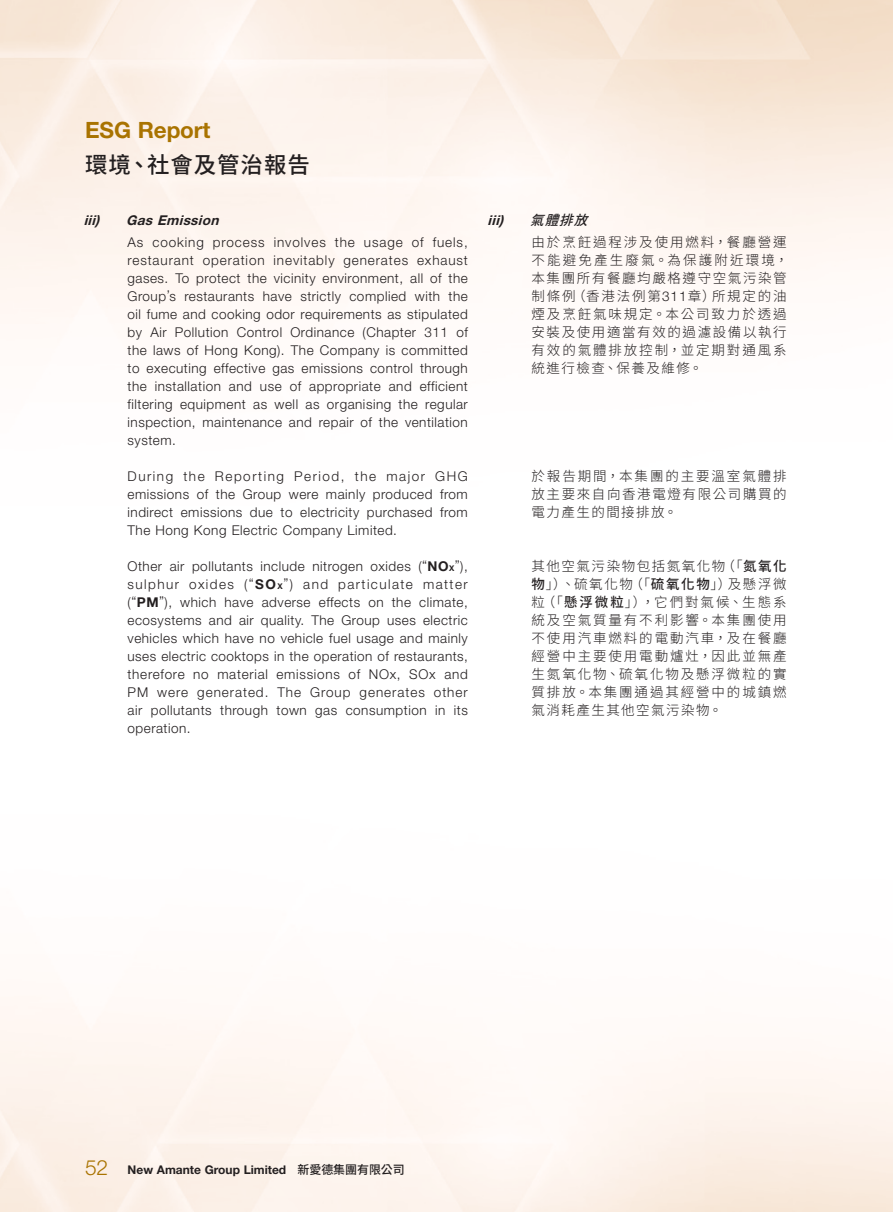
<style>
.page{position:relative;width:893px;height:1212px;background:#fff}
.page>*{position:absolute;margin:0;border:0;box-sizing:border-box;transform-origin:0 0}
.t1{font:500 22.5px "Source Han Sans TC";letter-spacing:.04em;color:#231f20}
.t2{font:700 22.5px "Helvetica Neue LT Std";letter-spacing:-.005em;color:#a97300}
.Body_Text{font:300 13.5px/18px "Helvetica Neue LT Std";letter-spacing:.04em;color:#231f20;text-align:justify}
.C_Body_Text{font:300 13.5px/18px "Source Han Sans TC";letter-spacing:.14em;color:#231f20;text-align:justify}
.Heading_3{font:italic 700 13.5px "Helvetica Neue LT Std";color:#231f20}
.C_Heading_3{font:italic 700 13.5px "Helvetica Neue LT Std";color:#231f20}
.C_Heading_3-2{font:italic 500 13.5px "Source Han Sans TC";color:#231f20}
.t3{font:700 12px "Helvetica Neue LT Std";color:#231f20}
.s1{font-weight:700}
.s2{font-weight:700;font-size:7.8px}
.s3{font-family:"Helvetica Neue LT Std"}
.s4{font-weight:500}
.s5{font-weight:300;font-size:21px;color:#a97300}
.s6{font-family:"Source Han Sans TC";font-weight:500}
</style>
<div class="page">
<h1 class="t2" style="left:85px;top:116px;width:127px">ESG Report</h1>
<h1 class="t1" style="left:85px;top:152px;width:226px">環境、社會及管治報告</h1>
<p class="Heading_3" style="left:84px;top:211px;width:17px">iii)</p>
<p class="Heading_3" style="left:126px;top:211px;width:98px">Gas Emission</p>
<p class="Body_Text" style="left:128px;top:233px;width:342px">As cooking process involves the usage of fuels, restaurant operation inevitably generates exhaust gases. To protect the vicinity environment, all of the Group’s restaurants have strictly complied with the oil fume and cooking odor requirements as stipulated by Air Pollution Control Ordinance (Chapter 311 of the laws of Hong Kong). The Company is committed to executing effective gas emissions control through the installation and use of appropriate and efficient filtering equipment as well as organising the regular inspection, maintenance and repair of the ventilation system.</p>
<p class="Body_Text" style="left:128px;top:467px;width:342px">During the Reporting Period, the major GHG emissions of the Group were mainly produced from indirect emissions due to electricity purchased from The Hong Kong Electric Company Limited.</p>
<p class="Body_Text" style="left:128px;top:557px;width:342px">Other air pollutants include nitrogen oxides (“<span class="s1">NO</span><span class="s2">X</span>”), sulphur oxides (“<span class="s1">SO</span><span class="s2">X</span>”) and particulate matter (“<span class="s1">PM</span>”), which have adverse effects on the climate, ecosystems and air quality. The Group uses electric vehicles which have no vehicle fuel usage and mainly uses electric cooktops in the operation of restaurants, therefore no material emissions of NOx, SOx and PM were generated. The Group generates other air pollutants through town gas consumption in its operation.</p>
<p class="C_Heading_3" style="left:488px;top:211px;width:17px">iii)</p>
<p class="C_Heading_3-2" style="left:530px;top:212px;width:69px">氣體排放</p>
<p class="C_Body_Text" style="left:531px;top:233px;width:258px;text-align:left">由於烹飪過程涉及使用燃料，餐廳營運不能避免產生廢氣。為保護附近環境，本集團所有餐廳均嚴格遵守空氣污染管制條例（香港法例第<span class="s3">311</span>章）所規定的油煙及烹飪氣味規定。本公司致力於透過安裝及使用適當有效的過濾設備以執行有效的氣體排放控制，並定期對通風系統進行檢查、保養及維修。</p>
<p class="C_Body_Text" style="left:531px;top:467px;width:257px">於報告期間，本集團的主要溫室氣體排放主要來自向香港電燈有限公司購買的電力產生的間接排放。</p>
<p class="C_Body_Text" style="left:531px;top:557px;width:257px">其他空氣污染物包括氮氧化物（「<span class="s4">氮氧化物</span>」）、硫氧化物（「<span class="s4">硫氧化物</span>」）及懸浮微粒（「<span class="s4">懸浮微粒</span>」），它們對氣候、生態系統及空氣質量有不利影響。本集團使用不使用汽車燃料的電動汽車，及在餐廳經營中主要使用電動爐灶，因此並無產生氮氧化物、硫氧化物及懸浮微粒的實質排放。本集團通過其經營中的城鎮燃氣消耗產生其他空氣污染物。</p>
<p class="t3" style="left:85px;top:1163px;width:321px"><span class="s5">52</span> New Amante Group Limited<span class="s6">　新愛德集團有限公司</span></p>
</div>
